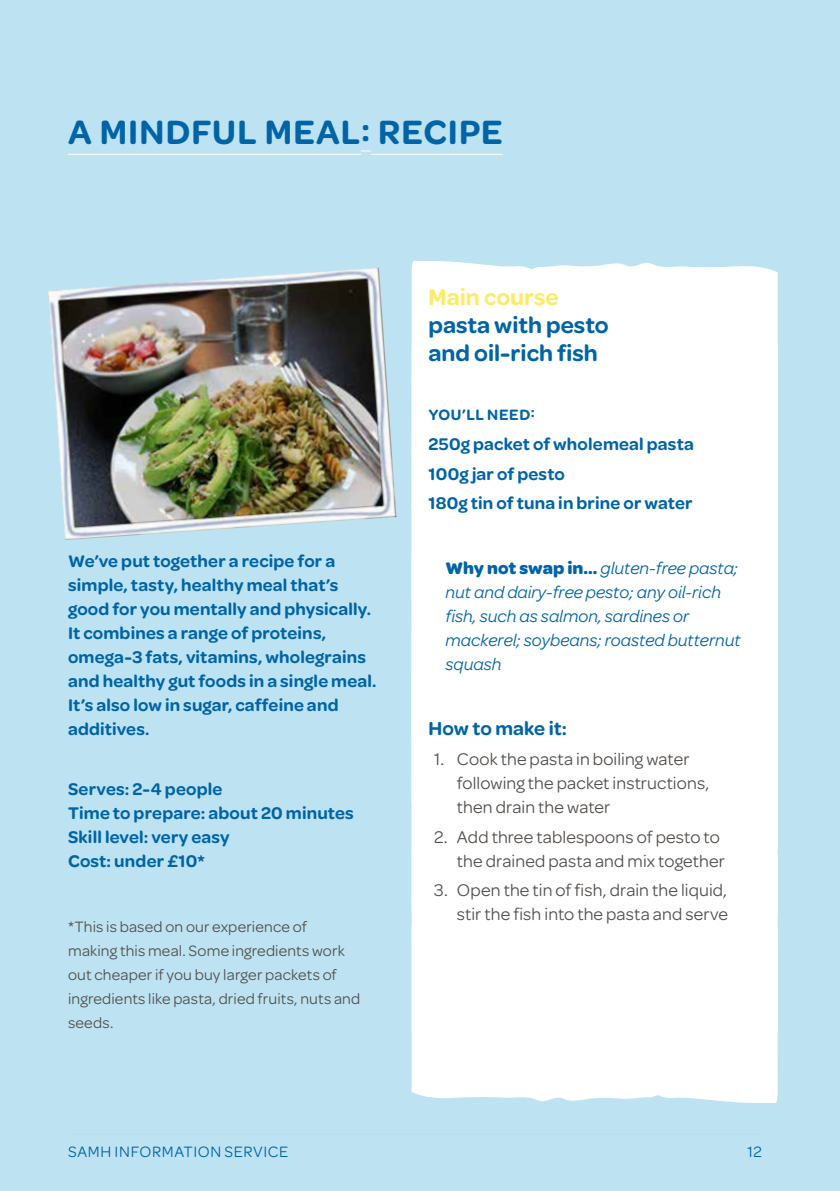
<style>
.page{position:relative;width:840px;height:1191px;background:#fff}
.page>*{position:absolute;margin:0;border:0;box-sizing:border-box;transform-origin:0 0}
.t1{font:600 36px "Omnes";letter-spacing:.03em;color:#0064a7}
.t2{font:600 24px/28px "Omnes";color:#0064a7}
.t3{font:600 24px "Omnes";color:#ffea68}
.t4{font:600 20px "Omnes";color:#0064a7}
.t5{font:600 18px/24px "Omnes";letter-spacing:.01em;color:#0064a7}
.t6{font:18px/24px "Omnes";letter-spacing:.005em;color:#524e4b;text-align:right}
.t7{font:italic 18px/24px "Omnes";color:#0064a7}
.t8{font:16px/24px "Omnes";letter-spacing:.01em;color:#524e4b}
.t9{font:16px "Omnes";letter-spacing:.04em;color:#0064a7}
.t10{font:600 16px "Omnes";letter-spacing:.04em;color:#0064a7}
.s1{font-weight:700;font-style:normal}
</style>
<div class="page">
<div style="left:0;top:0;width:838px;height:1191px;background:#bde3f2"></div>
<div style="left:411px;top:261px;width:366px;height:81px;background:#fff"></div>
<div style="left:411px;top:342px;width:366px;height:30px;background:#fff"></div>
<div style="left:411px;top:372px;width:366px;height:83px;background:#fff"></div>
<div style="left:411px;top:455px;width:366px;height:93px;background:#fff"></div>
<div style="left:411px;top:548px;width:366px;height:82px;background:#fff"></div>
<div style="left:411px;top:630px;width:366px;height:31px;background:#fff"></div>
<div style="left:411px;top:925px;width:366px;height:178px;background:#fff"></div>
<div style="left:411px;top:661px;width:366px;height:82px;background:#fff"></div>
<div style="left:411px;top:743px;width:366px;height:180px;background:#fff"></div>
<hr style="left:68px;top:154px;width:293px;height:1px;background:#fff">
<hr style="left:371px;top:154px;width:131px;height:1px;background:#fff">
<img style="left:48px;top:268px;width:348px;height:272px">
<hr style="left:68px;top:1133px;width:693px;height:1px;background:#b6e0ee">
<h1 class="t1" style="left:68px;top:107px;width:436px">A MINDFUL MEAL: RECIPE</h1>
<h2 class="t3" style="left:428px;top:280px;width:132px">Main course</h2>
<h2 class="t2" style="left:428px;top:310px;width:181px">pasta with pesto and oil-rich fish</h2>
<p class="t5" style="left:68px;top:548px;width:310px">We’ve put together a recipe for a simple, tasty, healthy meal that’s good for you mentally and physically.<br>It combines a range of proteins, omega-3 fats, vitamins, wholegrains and healthy gut foods in a single meal.<br>It’s also low in sugar, caffeine and additives.</p>
<p class="t5" style="left:68px;top:775px;width:287px">Serves: 2-4 people<br>Time to prepare: about 20 minutes<br>Skill level: very easy<br>Cost: under £10*</p>
<p class="t8" style="left:68px;top:913px;width:293px">*This is based on our experience of<br>making this meal. Some ingredients work out cheaper if you buy larger packets of ingredients like pasta, dried fruits, nuts and seeds.</p>
<p class="t10" style="left:428px;top:404px;width:107px">YOU’LL NEED:</p>
<p class="t5" style="left:428px;top:428px;width:267px;line-height:29.6px">250g packet of wholemeal pasta<br>100g jar of pesto<br>180g tin of tuna in brine or water</p>
<p class="t7" style="left:445px;top:555px;width:296px"><span class="s1">Why not swap in…</span> gluten-free pasta; nut and dairy-free pesto; any oil-rich fish, such as salmon, sardines or mackerel; soybeans; roasted butternut squash</p>
<p class="t4" style="left:428px;top:715px;width:140px">How to make it:</p>
<p class="t6" style="left:456px;top:746px;width:254px;text-align:left;text-indent:-23px">1. Cook the pasta in boiling water following the packet instructions, then drain the water</p>
<p class="t6" style="left:434px;top:823px;width:292px">2. Add three tablespoons of pesto to the drained pasta and mix together</p>
<p class="t6" style="left:434px;top:877px;width:295px">3. Open the tin of fish, drain the liquid, stir the fish into the pasta and serve</p>
<p class="t9" style="left:68px;top:1140px;width:222px">SAMH INFORMATION SERVICE</p>
<p class="t9" style="left:747px;top:1140px;width:16px">12</p>
</div>
